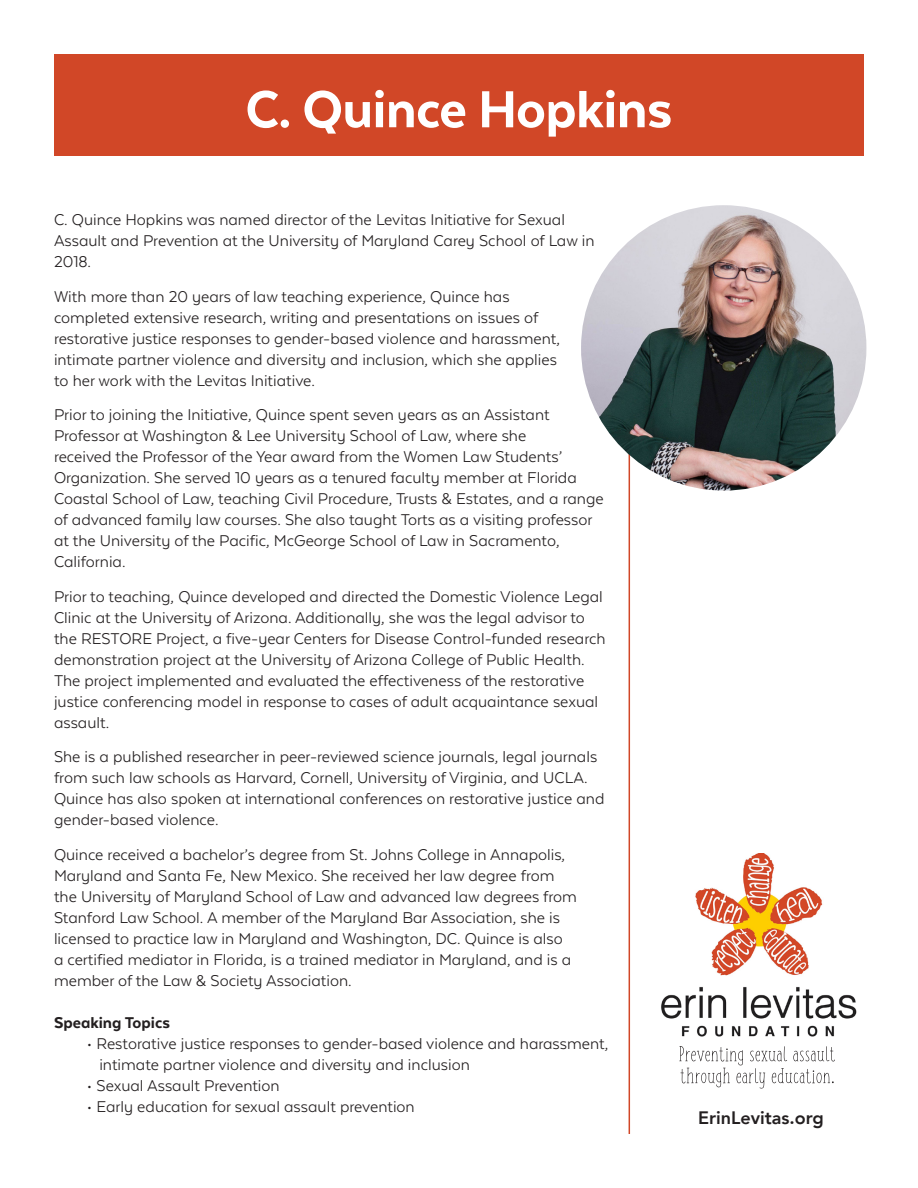
<style>
.page{position:relative;width:918px;height:1188px;background:#fff}
.page>*{position:absolute;margin:0;border:0;box-sizing:border-box;transform-origin:0 0}
.t1{font:800 60px "Texta Alt";letter-spacing:-.01em;color:#fff}
.t2{font:18px/21px "Texta Alt";color:#231f20}
.t3{font:800 18px "Avenir";color:#231f20}
.t4{font:800 18px "Texta Alt";color:#231f20}
</style>
<div class="page">
<hr style="left:629px;top:430px;width:1px;height:704px;background:#d14727">
<img style="left:661px;top:853px;width:196px;height:184px">
<svg style="left:679px;top:1046px;width:156px;height:42px"></svg>
<img style="left:581px;top:205px;width:285px;height:286px;border-radius:143px">
<div style="left:54px;top:54px;width:810px;height:102px;background:#d14727"></div>
<p class="t1" style="left:246px;top:78px;width:428px">C. Quince Hopkins</p>
<p class="t2" style="left:54px;top:209px;width:542px">C. Quince Hopkins was named director of the Levitas Initiative for Sexual<br>Assault and Prevention at the University of Maryland Carey School of Law in<br>2018.</p>
<p class="t2" style="left:54px;top:286px;width:508px">With more than 20 years of law teaching experience, Quince has completed extensive research, writing and presentations on issues of restorative justice responses to gender-based violence and harassment, intimate partner violence and diversity and inclusion, which she applies to her work with the Levitas Initiative.</p>
<p class="t2" style="left:54px;top:404px;width:551px">Prior to joining the Initiative, Quince spent seven years as an Assistant Professor at Washington &amp; Lee University School of Law, where she<br>received the Professor of the Year award from the Women Law Students’ Organization. She served 10 years as a tenured faculty member at Florida Coastal School of Law, teaching Civil Procedure, Trusts &amp; Estates, and a range of advanced family law courses. She also taught Torts as a visiting professor at the University of the Pacific, McGeorge School of Law in Sacramento, California.</p>
<p class="t2" style="left:54px;top:586px;width:553px">Prior to teaching, Quince developed and directed the Domestic Violence Legal Clinic at the University of Arizona. Additionally, she was the legal advisor to the RESTORE Project, a five-year Centers for Disease Control-funded research demonstration project at the University of Arizona College of Public Health.<br>The project implemented and evaluated the effectiveness of the restorative justice conferencing model in response to cases of adult acquaintance sexual assault.</p>
<p class="t2" style="left:54px;top:746px;width:552px">She is a published researcher in peer-reviewed science journals, legal journals from such law schools as Harvard, Cornell, University of Virginia, and UCLA.<br>Quince has also spoken at international conferences on restorative justice and gender-based violence.</p>
<p class="t2" style="left:54px;top:844px;width:525px">Quince received a bachelor’s degree from St. Johns College in Annapolis, Maryland and Santa Fe, New Mexico. She received her law degree from the University of Maryland School of Law and advanced law degrees from Stanford Law School. A member of the Maryland Bar Association, she is licensed to practice law in Maryland and Washington, DC. Quince is also<br>a certified mediator in Florida, is a trained mediator in Maryland, and is a member of the Law &amp; Society Association.</p>
<p class="t4" style="left:54px;top:1013px;width:118px">Speaking Topics</p>
<p class="t2" style="left:99px;top:1033px;width:510px;text-indent:-12px">• Restorative justice responses to gender-based violence and harassment, intimate partner violence and diversity and inclusion</p>
<p class="t2" style="left:87px;top:1075px;width:194px">• Sexual Assault Prevention</p>
<p class="t2" style="left:87px;top:1096px;width:329px">• Early education for sexual assault prevention</p>
<p class="t3" style="left:698px;top:1104px;width:127px">ErinLevitas.org</p>
</div>
